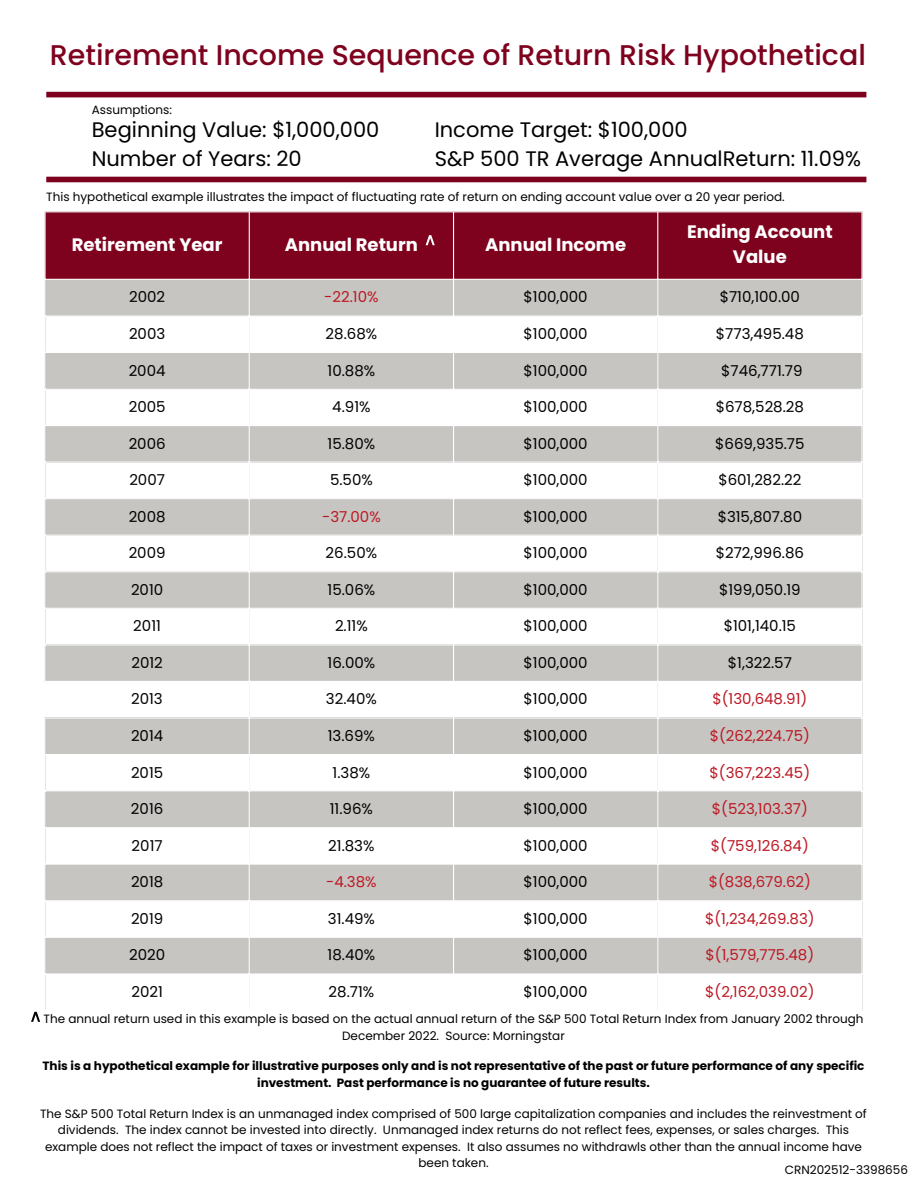
<style>
.page{position:relative;width:918px;height:1188px;background:#fff}
.page>*{position:absolute;margin:0;border:0;box-sizing:border-box;transform-origin:0 0}
.t1{font:500 28.5px "Poppins";color:#7e021e}
.t2{font:21px/29.2px "Poppins";color:#000}
.t3{font:700 18px/24.8px "Poppins";color:#fff;text-align:center}
.t4{font:15px "Poppins";color:#000}
.t5{font:15px "Poppins";color:#bc1823}
.t6{font:12px/16.6px "Poppins";color:#000;text-align:center}
.t7{font:700 12px/16.6px "Poppins";color:#000;text-align:center}
</style>
<div class="page">
<div style="left:46px;top:212px;width:815px;height:67px;background:#7e021e"></div>
<svg style="left:46px;top:280px;width:815px;height:547px;fill:#c7c5c2"></svg>
<svg style="left:46px;top:865px;width:815px;height:108px;fill:#c7c5c2"></svg>
<hr style="left:249px;top:212px;width:1px;height:798px;background:#fff">
<hr style="left:453px;top:212px;width:1px;height:798px;background:#fff">
<hr style="left:657px;top:212px;width:1px;height:798px;background:#fff">
<hr style="left:44px;top:315px;width:819px;height:1px;background:#fff">
<hr style="left:44px;top:352px;width:819px;height:1px;background:#fff">
<hr style="left:44px;top:388px;width:819px;height:2px;background:#fff">
<hr style="left:44px;top:425px;width:819px;height:1px;background:#fff">
<hr style="left:44px;top:462px;width:819px;height:1px;background:#fff">
<hr style="left:44px;top:498px;width:819px;height:1px;background:#fff">
<hr style="left:44px;top:535px;width:819px;height:1px;background:#fff">
<hr style="left:44px;top:571px;width:819px;height:1px;background:#fff">
<hr style="left:44px;top:608px;width:819px;height:1px;background:#fff">
<hr style="left:44px;top:644px;width:819px;height:1px;background:#fff">
<hr style="left:44px;top:681px;width:819px;height:1px;background:#fff">
<hr style="left:44px;top:717px;width:819px;height:2px;background:#fff">
<hr style="left:44px;top:754px;width:819px;height:1px;background:#fff">
<hr style="left:44px;top:791px;width:819px;height:1px;background:#fff">
<hr style="left:44px;top:900px;width:819px;height:1px;background:#fff">
<hr style="left:44px;top:937px;width:819px;height:1px;background:#fff">
<div style="left:46px;top:177px;width:820px;height:5px;background:#7e021e"></div>
<div style="left:46px;top:92px;width:820px;height:5px;background:#7e021e"></div>
<svg style="left:31px;top:1012px;width:9px;height:10px"></svg>
<svg style="left:426px;top:235px;width:9px;height:10px"></svg>
<h1 class="t1" style="left:50px;top:35px;width:817px">Retirement Income Sequence of Return Risk Hypothetical</h1>
<p class="t6" style="left:92px;top:101px;width:82px">Assumptions:</p>
<h2 class="t2" style="left:92px;top:115px;width:289px">Beginning Value: $1,000,000<br>Number of Years: 20</h2>
<h2 class="t2" style="left:435px;top:115px;width:428px">Income Target: $100,000<br>S&amp;P 500 TR Average AnnualReturn: 11.09%</h2>
<p class="t6" style="left:46px;top:188px;width:740px">This hypothetical example illustrates the impact of fluctuating rate of return on ending account value over a 20 year period.</p>
<h3 class="t3" style="left:72px;top:232px;width:152px">Retirement Year</h3>
<h3 class="t3" style="left:285px;top:232px;width:135px">Annual Return</h3>
<h3 class="t3" style="left:485px;top:232px;width:142px">Annual Income</h3>
<h3 class="t3" style="left:687px;top:220px;width:147px">Ending Account<br>Value</h3>
<p class="t4" style="left:129px;top:287px;width:38px">2002</p>
<p class="t5" style="left:324px;top:287px;width:56px">-22.10%</p>
<p class="t4" style="left:524px;top:287px;width:66px">$100,000</p>
<p class="t4" style="left:720px;top:287px;width:82px">$710,100.00</p>
<p class="t4" style="left:129px;top:323px;width:38px">2003</p>
<p class="t4" style="left:326px;top:323px;width:53px">28.68%</p>
<p class="t4" style="left:524px;top:323px;width:66px">$100,000</p>
<p class="t4" style="left:716px;top:323px;width:89px">$773,495.48</p>
<p class="t4" style="left:129px;top:360px;width:38px">2004</p>
<p class="t4" style="left:328px;top:360px;width:49px">10.88%</p>
<p class="t4" style="left:524px;top:360px;width:66px">$100,000</p>
<p class="t4" style="left:721px;top:360px;width:83px">$746,771.79</p>
<p class="t4" style="left:129px;top:396px;width:38px">2005</p>
<p class="t4" style="left:332px;top:396px;width:40px">4.91%</p>
<p class="t4" style="left:524px;top:396px;width:66px">$100,000</p>
<p class="t4" style="left:716px;top:396px;width:90px">$678,528.28</p>
<p class="t4" style="left:129px;top:433px;width:38px">2006</p>
<p class="t4" style="left:328px;top:433px;width:49px">15.80%</p>
<p class="t4" style="left:524px;top:433px;width:66px">$100,000</p>
<p class="t4" style="left:715px;top:433px;width:91px">$669,935.75</p>
<p class="t4" style="left:129px;top:469px;width:37px">2007</p>
<p class="t4" style="left:330px;top:469px;width:44px">5.50%</p>
<p class="t4" style="left:524px;top:469px;width:66px">$100,000</p>
<p class="t4" style="left:718px;top:469px;width:85px">$601,282.22</p>
<p class="t4" style="left:129px;top:506px;width:38px">2008</p>
<p class="t5" style="left:322px;top:506px;width:60px">-37.00%</p>
<p class="t4" style="left:524px;top:506px;width:66px">$100,000</p>
<p class="t4" style="left:718px;top:506px;width:86px">$315,807.80</p>
<p class="t4" style="left:129px;top:543px;width:38px">2009</p>
<p class="t4" style="left:326px;top:543px;width:53px">26.50%</p>
<p class="t4" style="left:524px;top:543px;width:66px">$100,000</p>
<p class="t4" style="left:716px;top:543px;width:90px">$272,996.86</p>
<p class="t4" style="left:131px;top:579px;width:34px">2010</p>
<p class="t4" style="left:328px;top:579px;width:49px">15.06%</p>
<p class="t4" style="left:524px;top:579px;width:66px">$100,000</p>
<p class="t4" style="left:719px;top:579px;width:83px">$199,050.19</p>
<p class="t4" style="left:133px;top:616px;width:29px">2011</p>
<p class="t4" style="left:335px;top:616px;width:34px">2.11%</p>
<p class="t4" style="left:524px;top:616px;width:66px">$100,000</p>
<p class="t4" style="left:724px;top:616px;width:74px">$101,140.15</p>
<p class="t4" style="left:131px;top:652px;width:33px">2012</p>
<p class="t4" style="left:328px;top:652px;width:49px">16.00%</p>
<p class="t4" style="left:524px;top:652px;width:66px">$100,000</p>
<p class="t4" style="left:728px;top:652px;width:65px">$1,322.57</p>
<p class="t4" style="left:131px;top:689px;width:33px">2013</p>
<p class="t4" style="left:326px;top:689px;width:52px">32.40%</p>
<p class="t4" style="left:524px;top:689px;width:66px">$100,000</p>
<p class="t5" style="left:713px;top:689px;width:96px">$(130,648.91)</p>
<p class="t4" style="left:131px;top:725px;width:34px">2014</p>
<p class="t4" style="left:328px;top:725px;width:49px">13.69%</p>
<p class="t4" style="left:524px;top:725px;width:66px">$100,000</p>
<p class="t5" style="left:710px;top:725px;width:102px">$(262,224.75)</p>
<p class="t4" style="left:131px;top:762px;width:34px">2015</p>
<p class="t4" style="left:333px;top:762px;width:39px">1.38%</p>
<p class="t4" style="left:524px;top:762px;width:66px">$100,000</p>
<p class="t5" style="left:710px;top:762px;width:102px">$(367,223.45)</p>
<p class="t4" style="left:131px;top:798px;width:34px">2016</p>
<p class="t4" style="left:330px;top:798px;width:45px">11.96%</p>
<p class="t4" style="left:524px;top:798px;width:66px">$100,000</p>
<p class="t5" style="left:712px;top:798px;width:97px">$(523,103.37)</p>
<p class="t4" style="left:132px;top:835px;width:33px">2017</p>
<p class="t4" style="left:328px;top:835px;width:48px">21.83%</p>
<p class="t4" style="left:524px;top:835px;width:66px">$100,000</p>
<p class="t5" style="left:711px;top:835px;width:99px">$(759,126.84)</p>
<p class="t4" style="left:131px;top:872px;width:34px">2018</p>
<p class="t5" style="left:326px;top:872px;width:52px">-4.38%</p>
<p class="t4" style="left:524px;top:872px;width:66px">$100,000</p>
<p class="t5" style="left:709px;top:872px;width:104px">$(838,679.62)</p>
<p class="t4" style="left:131px;top:908px;width:34px">2019</p>
<p class="t4" style="left:328px;top:908px;width:49px">31.49%</p>
<p class="t4" style="left:524px;top:908px;width:66px">$100,000</p>
<p class="t5" style="left:705px;top:908px;width:111px">$(1,234,269.83)</p>
<p class="t4" style="left:129px;top:945px;width:38px">2020</p>
<p class="t4" style="left:328px;top:945px;width:49px">18.40%</p>
<p class="t4" style="left:524px;top:945px;width:66px">$100,000</p>
<p class="t5" style="left:706px;top:945px;width:110px">$(1,579,775.48)</p>
<p class="t4" style="left:131px;top:981px;width:33px">2021</p>
<p class="t4" style="left:329px;top:981px;width:47px">28.71%</p>
<p class="t4" style="left:524px;top:981px;width:66px">$100,000</p>
<p class="t5" style="left:705px;top:981px;width:111px">$(2,162,039.02)</p>
<p class="t6" style="left:44px;top:1011px;width:821px">The annual return used in this example is based on the actual annual return of the S&amp;P 500 Total Return Index from January 2002 through<br>December 2022. Source: Morningstar</p>
<p class="t7" style="left:43px;top:1058px;width:824px">This is a hypothetical example for illustrative purposes only and is not representative of the past or future performance of any specific investment. Past performance is no guarantee of future results.</p>
<p class="t6" style="left:40px;top:1105px;width:828px">The S&amp;P 500 Total Return Index is an unmanaged index comprised of 500 large capitalization companies and includes the reinvestment of dividends. The index cannot be invested into directly. Unmanaged index returns do not reflect fees, expenses, or sales charges. This example does not reflect the impact of taxes or investment expenses. It also assumes no withdrawls other than the annual income have been taken.</p>
<p class="t6" style="left:785px;top:1161px;width:125px">CRN202512-3398656</p>
</div>
